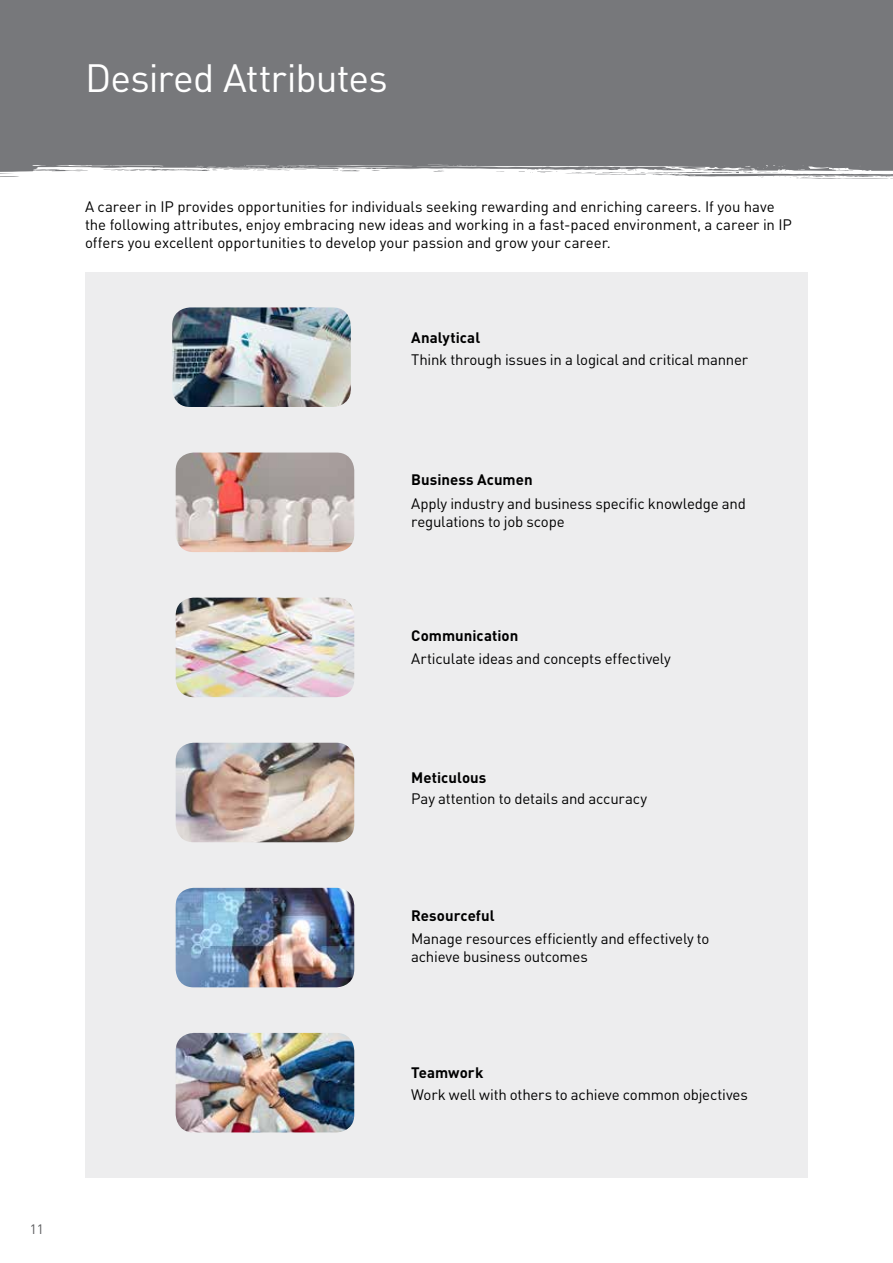
<style>
.page{position:relative;width:893px;height:1263px;background:#fff}
.page>*{position:absolute;margin:0;border:0;box-sizing:border-box;transform-origin:0 0}
.t1{font:39px "DIN Pro";letter-spacing:-.02em;color:#fff}
.t2{font:15px/18px "DIN Pro";letter-spacing:-.01em;color:#000}
.t3{font:700 15px "DIN Pro";letter-spacing:.005em;color:#000}
.t4{font:13.5px "DIN Pro";color:#58595b}
</style>
<div class="page">
<div style="left:0;top:0;width:893px;height:123px;background:#77787b"></div>
<svg style="left:0;top:123px;width:893px;height:56px;background:#8e8f91"></svg>
<div style="left:85px;top:272px;width:723px;height:906px;background:#ededee"></div>
<img style="left:172px;top:307px;width:179px;height:100px">
<img style="left:176px;top:598px;width:178px;height:99px">
<img style="left:176px;top:888px;width:178px;height:99px">
<img style="left:176px;top:452px;width:178px;height:100px">
<img style="left:176px;top:743px;width:178px;height:99px">
<img style="left:176px;top:1033px;width:178px;height:99px">
<h1 class="t1" style="left:85px;top:47px;width:304px">Desired Attributes</h1>
<p class="t2" style="left:85px;top:196px;width:708px">A career in IP provides opportunities for individuals seeking rewarding and enriching careers. If you have the following attributes, enjoy embracing new ideas and working in a fast-paced environment, a career in IP offers you excellent opportunities to develop your passion and grow your career.</p>
<p class="t3" style="left:411px;top:327px;width:71px">Analytical</p>
<p class="t2" style="left:411px;top:349px;width:339px">Think through issues in a logical and critical manner</p>
<p class="t3" style="left:411px;top:470px;width:123px">Business Acumen</p>
<p class="t2" style="left:411px;top:493px;width:336px">Apply industry and business specific knowledge and regulations to job scope</p>
<p class="t3" style="left:411px;top:626px;width:109px">Communication</p>
<p class="t2" style="left:411px;top:648px;width:261px">Articulate ideas and concepts effectively</p>
<p class="t3" style="left:411px;top:768px;width:77px">Meticulous</p>
<p class="t2" style="left:411px;top:788px;width:237px">Pay attention to details and accuracy</p>
<p class="t3" style="left:411px;top:906px;width:85px">Resourceful</p>
<p class="t2" style="left:411px;top:928px;width:300px">Manage resources efficiently and effectively to achieve business outcomes</p>
<p class="t3" style="left:411px;top:1062px;width:74px">Teamwork</p>
<p class="t2" style="left:411px;top:1084px;width:338px">Work well with others to achieve common objectives</p>
<p class="t4" style="left:30px;top:1218px;width:16px">11</p>
</div>
